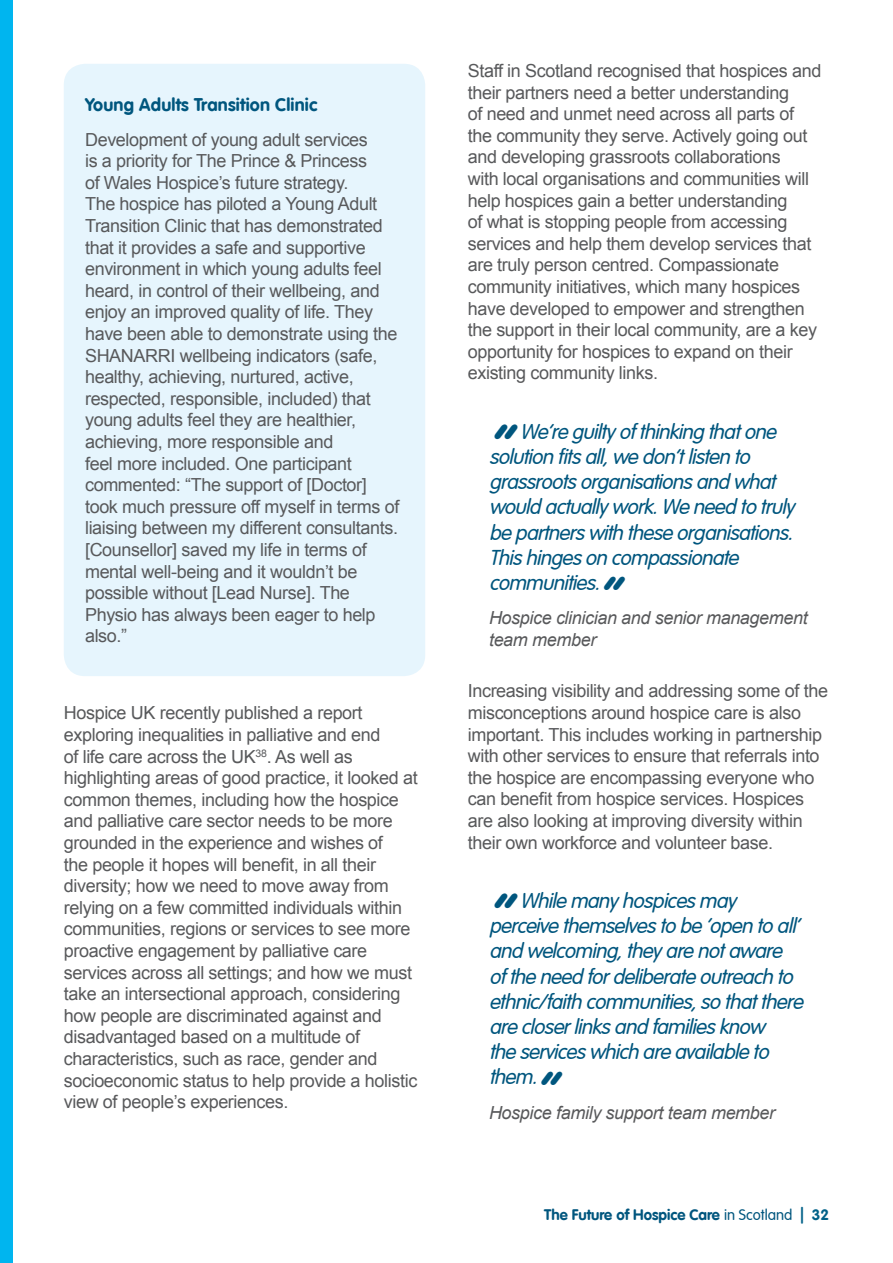
<style>
.page{position:relative;width:893px;height:1263px;background:#fff}
.page>*{position:absolute;margin:0;border:0;box-sizing:border-box;transform-origin:0 0}
.t1{font:italic 700 49.5px "VAG Rounded LT Com";color:#00567e}
.t2{font:italic 300 21px/25.2px "VAG Rounded LT Com";color:#00567e}
.t3{font:18px/21.6px "Arial";letter-spacing:-.02em;color:#58595b}
.t4{font:italic 18px/21.6px "Arial";letter-spacing:-.02em;color:#58595b}
.t5{font:700 18px "VAG Rounded LT Com";letter-spacing:.01em;color:#00567e}
.t6{font:700 15px "VAG Rounded LT Com";color:#00567e}
.s1{font-weight:700;font-size:45px}
.s2{font-weight:300}
.s3{color:#006188}
</style>
<div class="page">
<div style="left:64px;top:64px;width:361px;height:612px;background:#e6f5fd;border-radius:21px"></div>
<div style="left:0;top:0;width:13px;height:1263px;background:#00b5ef"></div>
<p class="t5" style="left:85px;top:94px;width:234px">Young Adults Transition Clinic</p>
<p class="t3" style="left:85px;top:129px;width:316px">Development of young adult services<br>is a priority for The Prince &amp; Princess<br>of Wales Hospice’s future strategy.<br>The hospice has piloted a Young Adult Transition Clinic that has demonstrated that it provides a safe and supportive environment in which young adults feel heard, in control of their wellbeing, and enjoy an improved quality of life. They have been able to demonstrate using the SHANARRI wellbeing indicators (safe, healthy, achieving, nurtured, active, respected, responsible, included) that young adults feel they are healthier, achieving, more responsible and<br>feel more included. One participant commented: “The support of [Doctor] took much pressure off myself in terms of liaising between my different consultants. [Counsellor] saved my life in terms of mental well-being and it wouldn’t be possible without [Lead Nurse]. The Physio has always been eager to help also.”</p>
<p class="t3" style="left:64px;top:702px;width:355px">Hospice UK recently published a report exploring inequalities in palliative and end<br>of life care across the UK<sup>38</sup>. As well as highlighting areas of good practice, it looked at common themes, including how the hospice and palliative care sector needs to be more grounded in the experience and wishes of<br>the people it hopes will benefit, in all their diversity; how we need to move away from relying on a few committed individuals within communities, regions or services to see more proactive engagement by palliative care services across all settings; and how we must take an intersectional approach, considering how people are discriminated against and disadvantaged based on a multitude of characteristics, such as race, gender and socioeconomic status to help provide a holistic view of people’s experiences.</p>
<p class="t3" style="left:468px;top:60px;width:355px">Staff in Scotland recognised that hospices and their partners need a better understanding<br>of need and unmet need across all parts of the community they serve. Actively going out and developing grassroots collaborations<br>with local organisations and communities will help hospices gain a better understanding<br>of what is stopping people from accessing services and help them develop services that are truly person centred. Compassionate community initiatives, which many hospices have developed to empower and strengthen the support in their local community, are a key opportunity for hospices to expand on their existing community links.</p>
<p class="t2" style="left:489px;top:419px;width:312px;text-indent:31px">We’reguiltyofthinkingthatone solutionfitsall,wedon’tlistento grassrootsorganisationsandwhat wouldactuallywork. Weneedtotruly bepartnerswiththeseorganisations.<br>Thishingesoncompassionate communities. <span class="s1">”</span></p>
<p class="t4" style="left:489px;top:607px;width:320px">Hospice clinician and senior management team member</p>
<p class="t3" style="left:468px;top:680px;width:362px">Increasing visibility and addressing some of the misconceptions around hospice care is also important. This includes working in partnership with other services to ensure that referrals into the hospice are encompassing everyone who can benefit from hospice services. Hospices are also looking at improving diversity within their own workforce and volunteer base.</p>
<h1 class="t1" style="left:489px;top:411px;width:37px">“</h1>
<p class="t2" style="left:489px;top:888px;width:321px;text-indent:31px">Whilemanyhospicesmay perceivethemselvestobe‘opentoall’ andwelcoming,theyarenotaware oftheneedfordeliberateoutreachto ethnic/faithcommunities,sothatthere arecloserlinksandfamiliesknow theserviceswhichareavailableto them. <span class="s1">”</span></p>
<p class="t4" style="left:489px;top:1102px;width:288px">Hospice family support team member</p>
<h1 class="t1" style="left:489px;top:880px;width:37px">“</h1>
<p class="t6" style="left:544px;top:1206px;width:286px">The Future of Hospice Care <span class="s2">in Scotland</span> <span class="s3">| 32</span></p>
</div>
